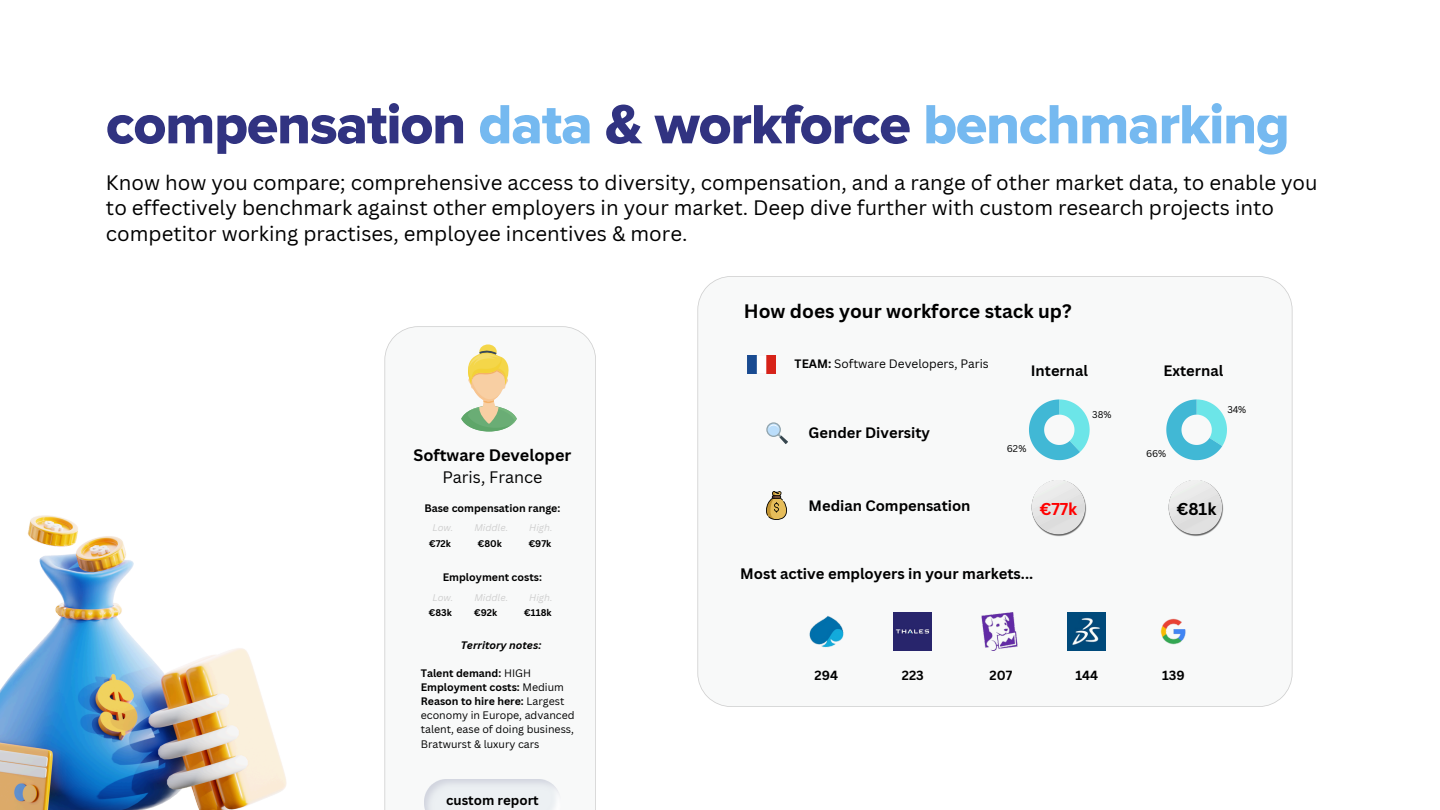
<style>
.page{position:relative;width:1440px;height:810px;background:#fff}
.page>*{position:absolute;margin:0;border:0;box-sizing:border-box;transform-origin:0 0}
.t1{font:57.3px "Proxima Nova Extrabld";letter-spacing:-.02em;color:#313381}
.t2{font:20.4px/25.5px "Canva Sans";color:#000}
.t3{font:700 19px "Canva Sans";color:#000}
.t4{font:700 16.7px "Canva Sans";color:#f00}
.t5{font:700 16.7px "Canva Sans";color:#000}
.t6{font:700 16.2px/22.3px "Canva Sans";color:#000;text-align:center}
.t7{font:700 14.8px "Canva Sans";color:#000}
.t8{font:700 14.7px "Canva Sans";color:#000}
.t9{font:700 13.2px "Canva Sans";color:#000}
.t10{font:700 12.9px "Canva Sans";color:#000}
.t11{font:11.9px "Canva Sans";color:#000}
.t12{font:10.6px/14.1px "Canva Sans";color:#000}
.t13{font:700 10.6px "Canva Sans";color:#000}
.t14{font:italic 700 10.6px "Canva Sans";color:#000}
.t15{font:italic 9.5px "Canva Sans";color:#cfcfcf}
.t16{font:700 9.5px "Canva Sans";color:#000}
.t17{font:9.5px "Canva Sans";color:#000}
.s1{color:#75b9f0}
.s2{font-weight:700}
.s3{font-weight:400}
</style>
<div class="page">
<svg style="left:697px;top:276px;width:595px;height:431px"></svg>
<svg style="left:766px;top:491px;width:21px;height:29px"></svg>
<svg style="left:766px;top:422px;width:22px;height:22px"></svg>
<img style="left:747px;top:356px;width:28px;height:17px">
<svg style="left:1029px;top:399px;width:61px;height:61px"></svg>
<svg style="left:1166px;top:399px;width:61px;height:61px"></svg>
<img style="left:1031px;top:481px;width:56px;height:55px">
<img style="left:1168px;top:481px;width:56px;height:55px">
<img style="left:1154px;top:613px;width:38px;height:38px">
<img style="left:1068px;top:613px;width:38px;height:38px">
<img style="left:981px;top:613px;width:38px;height:38px">
<img style="left:894px;top:613px;width:38px;height:38px">
<img style="left:807px;top:613px;width:38px;height:38px">
<svg style="left:384px;top:326px;width:212px;height:484px"></svg>
<svg style="left:479px;top:344px;width:18px;height:15px"></svg>
<svg style="left:461px;top:347px;width:57px;height:84px"></svg>
<img style="left:425px;top:779px;width:135px;height:31px">
<img style="left:0;top:515px;width:286px;height:295px">
<h1 class="t1" style="left:106px;top:91px;width:1185px">compensation <span class="s1">data</span> &amp; workforce <span class="s1">benchmarking</span></h1>
<h3 class="t2" style="left:106px;top:169px;width:1213px">Know how you compare; comprehensive access to diversity, compensation, and a range of other market data, to enable you to effectively benchmark against other employers in your market. Deep dive further with custom research projects into competitor working practises, employee incentives &amp; more.</h3>
<p class="t3" style="left:744px;top:298px;width:329px">How does your workforce stack up?</p>
<p class="t11" style="left:795px;top:356px;width:196px"><span class="s2">TEAM:</span> Software Developers, Paris</p>
<p class="t8" style="left:1031px;top:360px;width:59px">Internal</p>
<p class="t8" style="left:1163px;top:360px;width:61px">External</p>
<h4 class="t6" style="left:414px;top:444px;width:159px">Software Developer<br><span class="s3">Paris, France</span></h4>
<h6 class="t13" style="left:424px;top:500px;width:138px">Base compensation range:</h6>
<p class="t15" style="left:432px;top:521px;width:23px">Low.</p>
<p class="t15" style="left:474px;top:521px;width:35px">Middle.</p>
<p class="t15" style="left:529px;top:521px;width:25px">High.</p>
<p class="t16" style="left:429px;top:536px;width:23px">€72k</p>
<p class="t16" style="left:478px;top:536px;width:26px">€80k</p>
<p class="t16" style="left:529px;top:536px;width:24px">€97k</p>
<p class="t13" style="left:443px;top:570px;width:101px">Employment costs:</p>
<p class="t15" style="left:432px;top:590px;width:23px">Low.</p>
<p class="t15" style="left:474px;top:590px;width:35px">Middle.</p>
<p class="t15" style="left:529px;top:590px;width:25px">High.</p>
<p class="t16" style="left:429px;top:606px;width:25px">€83k</p>
<p class="t16" style="left:474px;top:606px;width:25px">€92k</p>
<p class="t16" style="left:524px;top:606px;width:29px">€118k</p>
<h6 class="t14" style="left:461px;top:637px;width:82px">Territory notes:</h6>
<p class="t13" style="left:421px;top:666px;width:112px">Talent demand: <span class="s3">HIGH</span></p>
<h4 class="t13" style="left:421px;top:680px;width:145px">Employment costs: <span class="s3">Medium</span></h4>
<p class="t12" style="left:421px;top:694px;width:155px"><span class="s2">Reason to hire here:</span> Largest economy in Europe, advanced talent, ease of doing business,<br>Bratwurst &amp; luxury cars</p>
<p class="t9" style="left:446px;top:791px;width:94px">custom report</p>
<p class="t8" style="left:809px;top:422px;width:123px">Gender Diversity</p>
<p class="t17" style="left:1007px;top:442px;width:21px">62%</p>
<p class="t17" style="left:1092px;top:408px;width:21px">38%</p>
<p class="t17" style="left:1146px;top:447px;width:22px">66%</p>
<p class="t17" style="left:1227px;top:403px;width:20px">34%</p>
<p class="t8" style="left:809px;top:495px;width:164px">Median Compensation</p>
<h5 class="t4" style="left:1040px;top:497px;width:39px">€77k</h5>
<h2 class="t5" style="left:1177px;top:497px;width:41px">€81k</h2>
<p class="t7" style="left:740px;top:563px;width:294px">Most active employers in your markets...</p>
<p class="t10" style="left:815px;top:666px;width:25px">294</p>
<h6 class="t10" style="left:902px;top:666px;width:23px">223</h6>
<h6 class="t10" style="left:990px;top:666px;width:24px">207</h6>
<p class="t10" style="left:1075px;top:666px;width:24px">144</p>
<h6 class="t10" style="left:1162px;top:666px;width:24px">139</h6>
</div>
